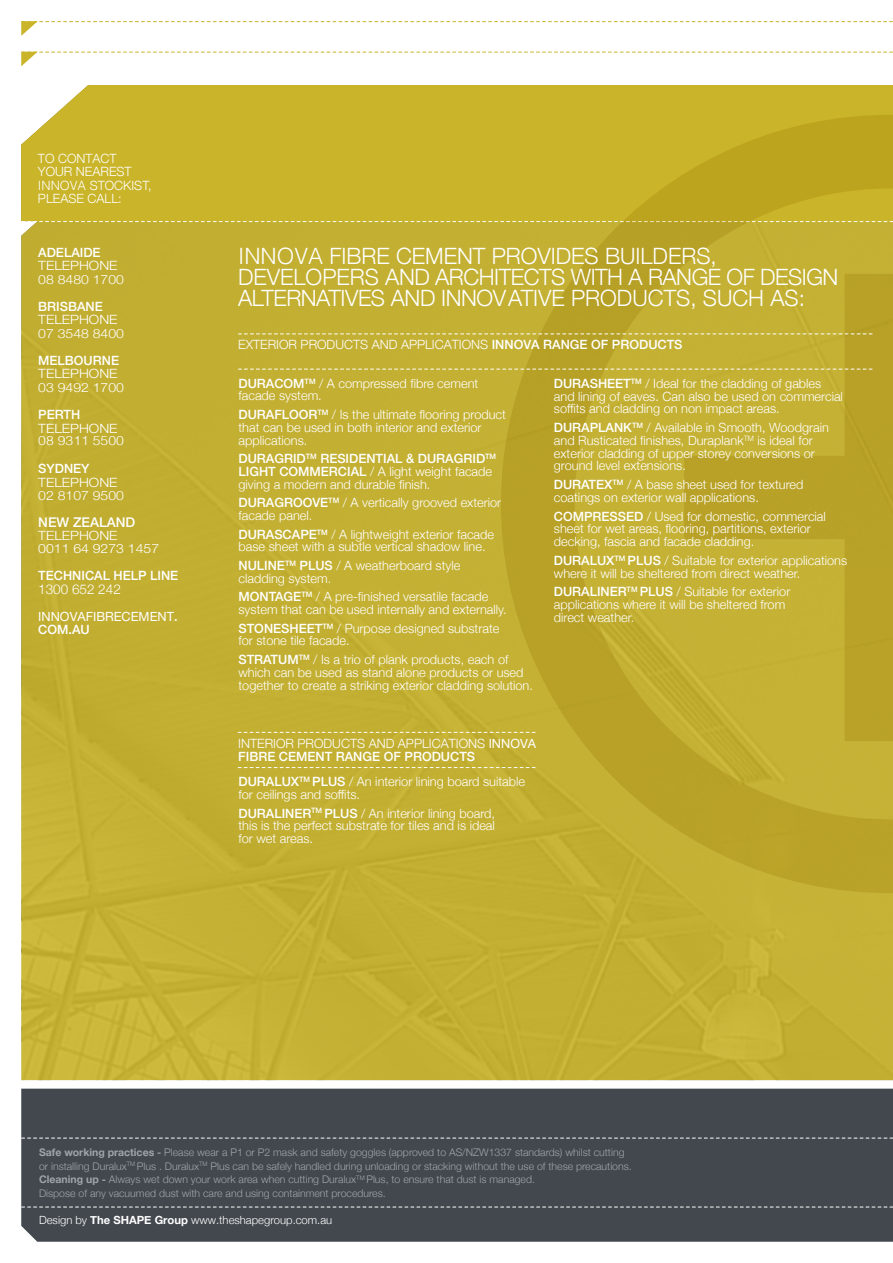
<style>
.page{position:relative;width:893px;height:1263px;background:#fff}
.page>*{position:absolute;margin:0;border:0;box-sizing:border-box;transform-origin:0 0}
.t1{font:300 22.5px/21px "Helvetica Neue";color:#fff}
.t2{font:500 13.5px "Helvetica Neue LT Std";color:#fff}
.t3{font:300 13.5px "Helvetica Neue";color:#fff}
.t4{font:300 12.75px/12.8px "Helvetica Neue";color:#fff}
.t5{font:300 12.75px/13.5px "Helvetica Neue";color:#fff;scale:1.1 1}
.t6{font:500 12.75px "Helvetica Neue";color:#fff}
.t7{font:12.75px/13px "Helvetica Neue";color:#fff}
.t8{font:300 12.75px/12.9px "Helvetica Neue LT Std";color:#fff;scale:1.1 1}
.t9{font:300 12.75px "Helvetica";color:#fff;scale:1.1 1}
.t10{font:300 11.25px "Helvetica Neue";color:#fff}
.t11{font:300 10.5px/13.5px "Helvetica Neue";color:#9fa5ab}
.s1{font-family:"Helvetica"}
.s2{font-weight:500}
.s3{font-weight:400}
.s4{font-weight:700}
</style>
<div class="page">
<div style="left:21px;top:221px;width:872px;height:859px;background:#c3af32"></div>
<div style="left:21px;top:1089px;width:872px;height:153px;background:#42484e"></div>
<div style="left:21px;top:85px;width:872px;height:136px;background:#cab429"></div>
<svg style="left:21px;top:21px;width:872px;height:15px"></svg>
<svg style="left:21px;top:52px;width:872px;height:14px"></svg>
<svg style="left:22px;top:221px;width:479px;height:1px"></svg>
<svg style="left:22px;top:1138px;width:871px;height:1px"></svg>
<svg style="left:22px;top:1207px;width:871px;height:1px"></svg>
<svg style="left:501px;top:115px;width:392px;height:778px;background:#c0ab2d"></svg>
<svg style="left:238px;top:333px;width:634px;height:1px"></svg>
<svg style="left:238px;top:369px;width:634px;height:1px"></svg>
<svg style="left:238px;top:732px;width:297px;height:1px"></svg>
<svg style="left:238px;top:767px;width:297px;height:1px"></svg>
<p class="t4" style="left:38px;top:151px;width:115px;line-height:13.5px">TO CONTACT<br>YOUR NEAREST<br><span class="s1">INNOVA</span> STOCKIST,<br>PLEASE CALL:</p>
<p class="t6" style="left:38px;top:242px;width:64px">ADELAIDE</p>
<p class="t5" style="left:38px;top:258px;width:79px">TELEPHONE<br>08 8480 1700</p>
<p class="t6" style="left:38px;top:296px;width:66px">BRISBANE</p>
<p class="t5" style="left:38px;top:312px;width:79px">TELEPHONE<br>07 3548 8400</p>
<p class="t6" style="left:38px;top:350px;width:82px">MELBOURNE</p>
<p class="t5" style="left:38px;top:366px;width:79px">TELEPHONE<br>03 9492 1700</p>
<p class="t6" style="left:38px;top:404px;width:44px">PERTH</p>
<p class="t5" style="left:38px;top:420px;width:74px">TELEPHONE</p>
<p class="t9" style="left:38px;top:433px;width:79px">08 9311 5500</p>
<p class="t6" style="left:38px;top:458px;width:53px">SYDNEY</p>
<p class="t5" style="left:38px;top:474px;width:79px">TELEPHONE<br>02 8107 9500</p>
<p class="t2" style="left:38px;top:514px;width:99px">NEW ZEALAND</p>
<p class="t8" style="left:38px;top:529px;width:111px">TELEPHONE<br>0011 64 9273 1457</p>
<p class="t6" style="left:38px;top:565px;width:142px">TECHNICAL HELP LINE</p>
<p class="t3" style="left:38px;top:578px;width:84px">1300 652 242</p>
<p class="t7" style="left:38px;top:610px;width:141px">INNOVAFIBRECEMENT<span class="s2">.<br>COM.AU</span></p>
<h1 class="t1" style="left:238px;top:244px;width:602px"><span class="s1">INNOVA</span> FIBRE CEMENT PROVIDES BUILDERS,<br>DEVELOPERS AND ARCHITECTS WITH A RANGE OF DESIGN<br>ALTERNATIVES AND INNOVATIVE PRODUCTS, SUCH AS:</h1>
<p class="t4" style="left:238px;top:338px;width:446px">EXTERIOR PRODUCTS AND APPLICATIONS <span class="s2">INNOVA RANGE OF PRODUCTS</span></p>
<p class="t4" style="left:238px;top:376px;width:241px"><span class="s2">DURACOM</span><sup>TM</sup> / A compressed fibre cement facade system.</p>
<p class="t4" style="left:238px;top:407px;width:269px"><span class="s2">DURAFLOOR</span><sup>TM</sup> / Is the ultimate flooring product that can be used in both interior and exterior applications.</p>
<p class="t4" style="left:238px;top:451px;width:259px"><span class="s2">DURAGRID</span><sup>TM</sup> <span class="s2">RESIDENTIAL &amp; DURAGRID</span><sup>TM<br></sup><span class="s2">LIGHT COMMERCIAL</span> / A light weight facade giving a modern and durable finish.</p>
<p class="t4" style="left:238px;top:496px;width:264px"><span class="s2">DURAGROOVE</span><sup>TM</sup> / A vertically grooved exterior facade panel.</p>
<p class="t4" style="left:238px;top:527px;width:257px"><span class="s2">DURASCAPE</span><sup>TM</sup> / A lightweight exterior facade base sheet with a subtle vertical shadow line.</p>
<p class="t4" style="left:238px;top:558px;width:223px"><span class="s2">NULINE</span><sup>TM</sup> <span class="s2">PLUS</span> / A weatherboard style cladding system.</p>
<p class="t4" style="left:238px;top:590px;width:270px"><span class="s2">MONTAGE</span><sup>TM</sup> / A pre-finished versatile facade system that can be used internally and externally.</p>
<p class="t4" style="left:238px;top:621px;width:262px"><span class="s2">STONESHEET</span><sup>TM</sup> / Purpose designed substrate for stone tile facade.</p>
<p class="t4" style="left:238px;top:652px;width:296px"><span class="s2">STRATUM</span><sup>TM</sup> / Is a trio of plank products, each of which can be used as stand alone products or used together to create a striking exterior cladding solution.</p>
<p class="t4" style="left:554px;top:376px;width:291px"><span class="s2">DURASHEET</span><sup>TM</sup> / Ideal for the cladding of gables and lining of eaves. Can also be used on commercial soffits and cladding on non impact areas.</p>
<p class="t4" style="left:554px;top:420px;width:277px"><span class="s2">DURAPLANK</span><sup>TM</sup> / Available in Smooth, Woodgrain and Rusticated finishes, Duraplank<sup>TM</sup> is ideal for exterior cladding of upper storey conversions or ground level extensions.</p>
<p class="t4" style="left:554px;top:477px;width:251px"><span class="s2">DURATEX</span><sup>TM</sup> / A base sheet used for textured coatings on exterior wall applications.</p>
<p class="t4" style="left:554px;top:509px;width:274px"><span class="s2">COMPRESSED</span> / Used for domestic, commercial sheet for wet areas, flooring, partitions, exterior decking, fascia and facade cladding.</p>
<p class="t4" style="left:554px;top:553px;width:295px"><span class="s2">DURALUX</span><sup>TM</sup> <span class="s2">PLUS</span> / Suitable for exterior applications where it will be sheltered from direct weather.</p>
<p class="t4" style="left:554px;top:584px;width:238px"><span class="s2">DURALINER</span><sup>TM</sup> <span class="s2">PLUS</span> / Suitable for exterior applications where it will be sheltered from direct weather.</p>
<p class="t4" style="left:238px;top:736px;width:299px">INTERIOR PRODUCTS AND APPLICATIONS <span class="s3">INNOVA<br></span><span class="s2">FIBRE CEMENT RANGE OF PRODUCTS</span></p>
<p class="t4" style="left:238px;top:774px;width:288px"><span class="s2">DURALUX</span><sup>TM</sup> <span class="s2">PLUS</span> / An interior lining board suitable for ceilings and soffits.</p>
<p class="t4" style="left:238px;top:806px;width:258px;text-align:justify"><span class="s2">DURALINER</span><sup>TM</sup> <span class="s2">PLUS</span> / An interior lining board, this is the perfect substrate for tiles and is ideal for wet areas.</p>
<p class="t11" style="left:39px;top:1145px;width:594px"><span class="s4">Safe working practices</span> <span class="s2">-</span> Please wear a P1 or P2 mask and safety goggles (approved to AS/NZW1337 standards) whilst cutting or installing Duralux<sup>TM</sup> Plus . Duralux<sup>TM</sup> Plus can be safely handled during unloading or stacking without the use of these precautions.<br><span class="s4">Cleaning up -</span> Always wet down your work area when cutting Duralux<sup>TM</sup> Plus, to ensure that dust is managed.<br>Dispose of any vacuumed dust with care and using containment procedures.</p>
<p class="t10" style="left:39px;top:1211px;width:295px">Design by <span class="s4">The SHAPE Group</span> www.theshapegroup.com.au</p>
</div>
